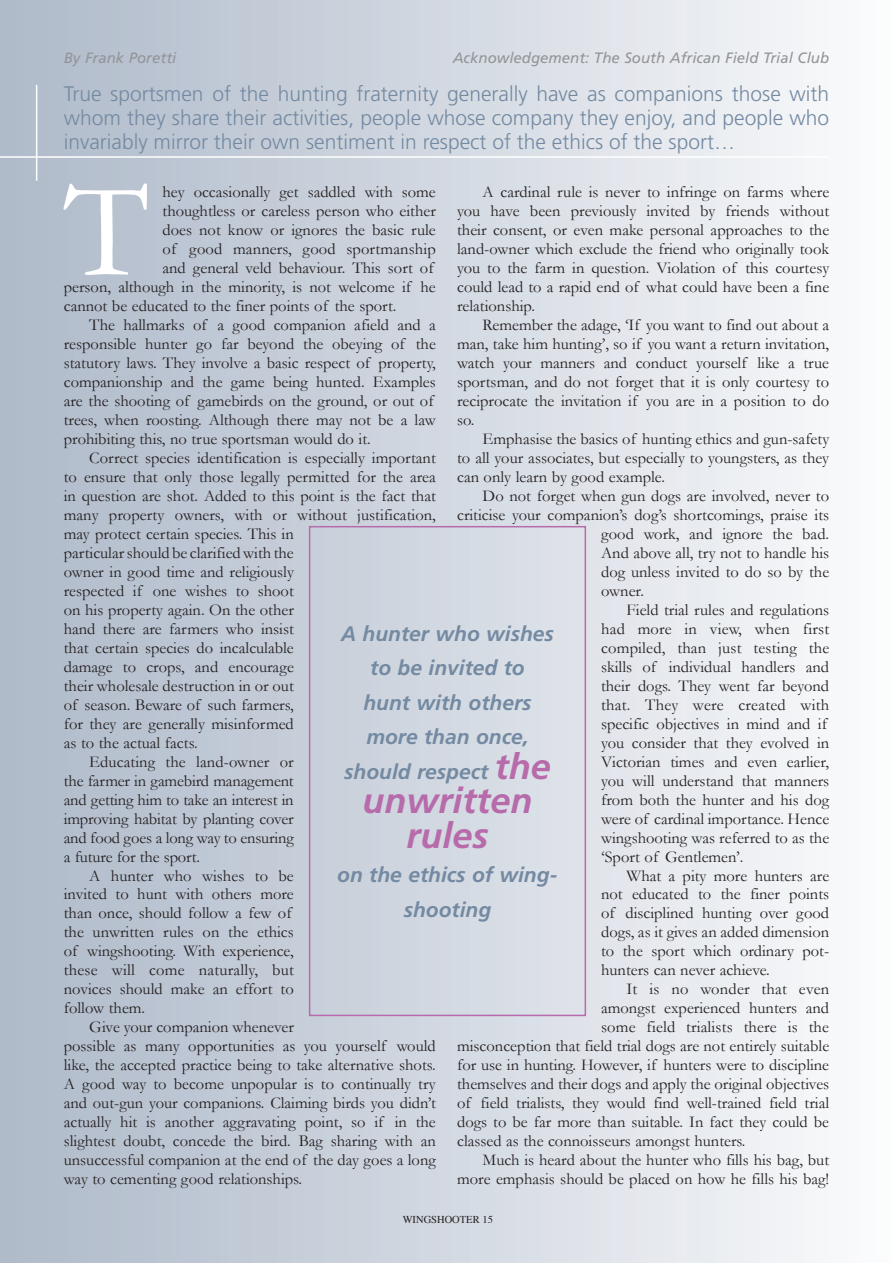
<style>
.page{position:relative;width:893px;height:1263px;background:#fff}
.page>*{position:absolute;margin:0;border:0;box-sizing:border-box;transform-origin:0 0}
.t1{font:138.15px "Garamond";color:#fff}
.t2{font:italic 700 36px/34.5px "Frutiger";color:#b76bab;text-align:center}
.t3{font:300 21px/24.2px "Frutiger";color:#748aa2;text-align:justify}
.t4{font:italic 700 21px/34.5px "Frutiger";color:#748aa2;text-align:center}
.t5{font:16.5px/18.9px "Garamond";color:#231f20;text-align:justify}
.t6{font:italic 15px "Frutiger";color:#939598}
.t7{font:10.5px "Times";color:#231f20}
.s1{font-size:36px;color:#b76bab}
</style>
<div class="page">
<div style="left:0;top:0;width:893px;height:1263px;background:linear-gradient(to right,#adb8c8,#fafbfc)"></div>
<div style="left:309px;top:526px;width:277px;height:490px;border:2px solid #b76bab"></div>
<hr style="left:36px;top:85px;width:1px;height:96px;background:#fff">
<hr style="left:0;top:156px;width:829px;height:2px;background:#fff">
<p class="t6" style="left:64px;top:49px;width:114px">By Frank Poretti</p>
<p class="t6" style="left:453px;top:49px;width:378px">Acknowledgement: The South African Field Trial Club</p>
<p class="t3" style="left:64px;top:82px;width:767px">True sportsmen of the hunting fraternity generally have as companions those with whom they share their activities, people whose company they enjoy, and people who invariably mirror their own sentiment in respect of the ethics of the sport…</p>
<h1 class="t1" style="left:64px;top:147px;width:86px">T</h1>
<p class="t5" style="left:163px;top:182px;width:275px">hey occasionally get saddled with some</p>
<p class="t5" style="left:457px;top:182px;width:374px;text-indent:26px">A cardinal rule is never to infringe on farms where you have been previously invited by friends without their consent, or even make personal approaches to the land-owner which exclude the friend who originally took you to the farm in question. Violation of this courtesy could lead to a rapid end of what could have been a fine relationship.</p>
<p class="t5" style="left:457px;top:315px;width:374px;text-indent:26px">Remember the adage, ‘If you want to find out about a man, take him hunting’, so if you want a return invitation, watch your manners and conduct yourself like a true sportsman, and do not forget that it is only courtesy to reciprocate the invitation if you are in a position to do so.</p>
<p class="t5" style="left:457px;top:429px;width:374px;text-indent:26px">Emphasise the basics of hunting ethics and gun-safety to all your associates, but especially to youngsters, as they can only learn by good example.</p>
<p class="t5" style="left:483px;top:486px;width:348px">Do not forget when gun dogs are involved, never to</p>
<p class="t5" style="left:457px;top:505px;width:374px">criticise your companion’s dog’s shortcomings, praise its</p>
<p class="t5" style="left:601px;top:524px;width:230px">good work, and ignore the bad.</p>
<p class="t5" style="left:601px;top:543px;width:230px">And above all, try not to handle his</p>
<p class="t5" style="left:601px;top:562px;width:230px">dog unless invited to do so by the</p>
<p class="t5" style="left:601px;top:581px;width:44px">owner.</p>
<p class="t5" style="left:627px;top:600px;width:204px">Field trial rules and regulations</p>
<p class="t5" style="left:601px;top:619px;width:230px">had more in view, when first</p>
<p class="t5" style="left:601px;top:638px;width:230px">compiled, than just testing the</p>
<p class="t5" style="left:601px;top:657px;width:230px">skills of individual handlers and</p>
<p class="t5" style="left:601px;top:676px;width:230px">their dogs. They went far beyond</p>
<p class="t5" style="left:601px;top:695px;width:230px">that. They were created with</p>
<p class="t5" style="left:601px;top:714px;width:227px">specific objectives in mind and if</p>
<p class="t5" style="left:601px;top:733px;width:230px">you consider that they evolved in</p>
<p class="t5" style="left:601px;top:752px;width:230px">Victorian times and even earlier,</p>
<p class="t5" style="left:601px;top:771px;width:230px">you will understand that manners</p>
<p class="t5" style="left:601px;top:790px;width:230px">from both the hunter and his dog</p>
<p class="t5" style="left:601px;top:809px;width:230px">were of cardinal importance. Hence</p>
<p class="t5" style="left:601px;top:828px;width:230px">wingshooting was referred to as the</p>
<p class="t5" style="left:601px;top:847px;width:144px">‘Sport of Gentlemen’.</p>
<p class="t5" style="left:627px;top:866px;width:204px">What a pity more hunters are</p>
<p class="t5" style="left:601px;top:885px;width:230px">not educated to the finer points</p>
<p class="t5" style="left:601px;top:904px;width:230px">of disciplined hunting over good</p>
<p class="t5" style="left:601px;top:923px;width:230px">dogs, as it gives an added dimension</p>
<p class="t5" style="left:601px;top:941px;width:230px">to the sport which ordinary pot-</p>
<p class="t5" style="left:601px;top:960px;width:170px">hunters can never achieve.</p>
<p class="t5" style="left:627px;top:979px;width:204px">It is no wonder that even</p>
<p class="t5" style="left:601px;top:998px;width:230px">amongst experienced hunters and</p>
<p class="t5" style="left:601px;top:1017px;width:230px">some field trialists there is the</p>
<p class="t5" style="left:457px;top:1036px;width:374px">misconception that field trial dogs are not entirely suitable</p>
<p class="t5" style="left:457px;top:1055px;width:374px">for use in hunting. However, if hunters were to discipline</p>
<p class="t5" style="left:457px;top:1074px;width:374px">themselves and their dogs and apply the original objectives</p>
<p class="t5" style="left:457px;top:1093px;width:374px">of field trialists, they would find well-trained field trial</p>
<p class="t5" style="left:457px;top:1112px;width:374px">dogs to be far more than suitable. In fact they could be</p>
<p class="t5" style="left:457px;top:1131px;width:290px">classed as the connoisseurs amongst hunters.</p>
<p class="t5" style="left:483px;top:1150px;width:348px">Much is heard about the hunter who fills his bag, but</p>
<p class="t5" style="left:457px;top:1169px;width:374px">more emphasis should be placed on how he fills his bag!</p>
<p class="t5" style="left:163px;top:201px;width:275px">thoughtless or careless person who either</p>
<p class="t5" style="left:163px;top:220px;width:275px">does not know or ignores the basic rule</p>
<p class="t5" style="left:163px;top:239px;width:275px">of good manners, good sportmanship</p>
<p class="t5" style="left:163px;top:258px;width:273px">and general veld behaviour. This sort of</p>
<p class="t5" style="left:64px;top:277px;width:374px">person, although in the minority, is not welcome if he</p>
<p class="t5" style="left:64px;top:296px;width:334px">cannot be educated to the finer points of the sport.</p>
<p class="t5" style="left:89px;top:315px;width:348px">The hallmarks of a good companion afield and a</p>
<p class="t5" style="left:64px;top:334px;width:374px">responsible hunter go far beyond the obeying of the</p>
<p class="t5" style="left:64px;top:353px;width:374px">statutory laws. They involve a basic respect of property,</p>
<p class="t5" style="left:64px;top:372px;width:374px">companionship and the game being hunted. Examples</p>
<p class="t5" style="left:64px;top:391px;width:371px">are the shooting of gamebirds on the ground, or out of</p>
<p class="t5" style="left:64px;top:410px;width:374px">trees, when roosting. Although there may not be a law</p>
<p class="t5" style="left:64px;top:429px;width:309px">prohibiting this, no true sportsman would do it.</p>
<p class="t5" style="left:89px;top:448px;width:348px">Correct species identification is especially important</p>
<p class="t5" style="left:64px;top:467px;width:374px">to ensure that only those legally permitted for the area</p>
<p class="t5" style="left:64px;top:486px;width:374px">in question are shot. Added to this point is the fact that</p>
<p class="t5" style="left:64px;top:505px;width:374px">many property owners, with or without justification,</p>
<p class="t5" style="left:64px;top:524px;width:232px">may protect certain species. This in</p>
<p class="t5" style="left:64px;top:543px;width:232px">particular should be clarified with the</p>
<p class="t5" style="left:64px;top:562px;width:232px">owner in good time and religiously</p>
<p class="t5" style="left:64px;top:581px;width:232px">respected if one wishes to shoot</p>
<p class="t5" style="left:64px;top:600px;width:232px">on his property again. On the other</p>
<p class="t5" style="left:64px;top:619px;width:232px">hand there are farmers who insist</p>
<p class="t5" style="left:64px;top:638px;width:232px">that certain species do incalculable</p>
<p class="t5" style="left:64px;top:657px;width:232px">damage to crops, and encourage</p>
<p class="t5" style="left:64px;top:676px;width:232px">their wholesale destruction in or out</p>
<p class="t5" style="left:64px;top:695px;width:232px">of season. Beware of such farmers,</p>
<p class="t5" style="left:64px;top:714px;width:232px">for they are generally misinformed</p>
<p class="t5" style="left:64px;top:733px;width:135px">as to the actual facts.</p>
<p class="t5" style="left:89px;top:752px;width:206px">Educating the land-owner or</p>
<p class="t5" style="left:64px;top:771px;width:231px">the farmer in gamebird management</p>
<p class="t5" style="left:64px;top:790px;width:231px">and getting him to take an interest in</p>
<p class="t5" style="left:64px;top:809px;width:231px">improving habitat by planting cover</p>
<p class="t5" style="left:64px;top:828px;width:231px">and food goes a long way to ensuring</p>
<p class="t5" style="left:64px;top:847px;width:138px">a future for the sport.</p>
<p class="t5" style="left:89px;top:866px;width:206px">A hunter who wishes to be</p>
<p class="t5" style="left:64px;top:885px;width:232px">invited to hunt with others more</p>
<p class="t5" style="left:64px;top:904px;width:229px">than once, should follow a few of</p>
<p class="t5" style="left:64px;top:923px;width:232px">the unwritten rules on the ethics</p>
<p class="t5" style="left:64px;top:941px;width:232px">of wingshooting. With experience,</p>
<p class="t5" style="left:64px;top:960px;width:232px">these will come naturally, but</p>
<p class="t5" style="left:64px;top:979px;width:232px">novices should make an effort to</p>
<p class="t5" style="left:64px;top:998px;width:83px">follow them.</p>
<p class="t5" style="left:89px;top:1017px;width:206px">Give your companion whenever</p>
<p class="t5" style="left:64px;top:1036px;width:374px">possible as many opportunities as you yourself would</p>
<p class="t5" style="left:64px;top:1055px;width:374px">like, the accepted practice being to take alternative shots.</p>
<p class="t5" style="left:64px;top:1074px;width:374px">A good way to become unpopular is to continually try</p>
<p class="t5" style="left:64px;top:1093px;width:374px">and out-gun your companions. Claiming birds you didn’t</p>
<p class="t5" style="left:64px;top:1112px;width:374px">actually hit is another aggravating point, so if in the</p>
<p class="t5" style="left:64px;top:1131px;width:374px">slightest doubt, concede the bird. Bag sharing with an</p>
<p class="t5" style="left:64px;top:1150px;width:374px">unsuccessful companion at the end of the day goes a long</p>
<p class="t5" style="left:64px;top:1169px;width:240px">way to cementing good relationships.</p>
<p class="t4" style="left:341px;top:616px;width:214px">A hunter who wishes to be invited to<br>hunt with others more than once, should respect <span class="s1">the</span></p>
<h2 class="t2" style="left:362px;top:784px;width:172px">unwritten rules</h2>
<p class="t4" style="left:337px;top:858px;width:222px">on the ethics of wing&shy;shooting</p>
<p class="t7" style="left:403px;top:1212px;width:92px">WINGSHOOTER 15</p>
</div>
